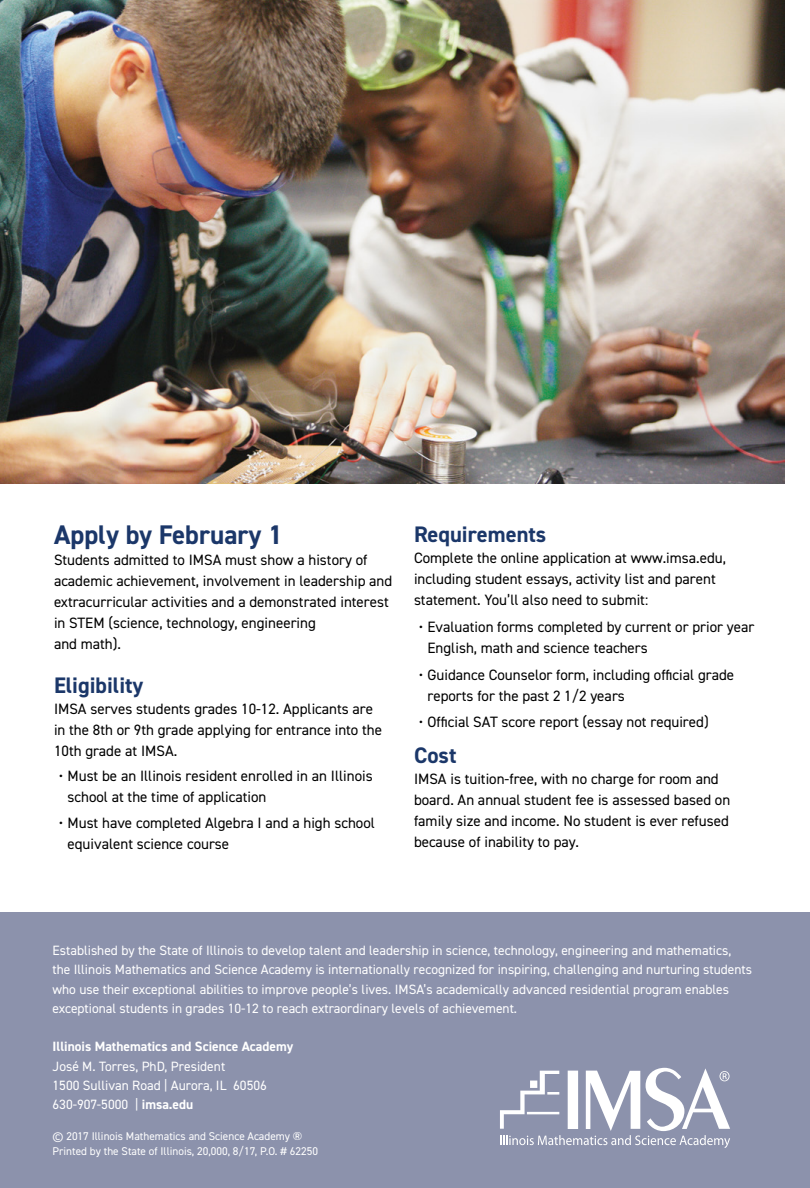
<style>
.page{position:relative;width:810px;height:1188px;background:#fff}
.page>*{position:absolute;margin:0;border:0;box-sizing:border-box;transform-origin:0 0}
.t1{font:700 27px "DIN2014";color:#1b3769}
.t2{font:700 22.5px "DIN2014";color:#1b3769}
.t3{font:15px/21px "DIN2014";color:#000}
.t4{font:13.5px/19.5px "DIN2014";color:#fff}
.t5{font:700 13.5px "DIN2014";color:#fff}
.t6{font:11.25px/15px "DIN2014";color:#fff}
.s1{font-weight:700}
.s2{font-family:"Raleway";font-weight:600}
</style>
<div class="page">
<div style="left:0;top:912px;width:810px;height:276px;background:#8c92ac"></div>
<img style="left:0;top:0;width:784px;height:484px">
<svg style="left:500px;top:1068px;width:230px;height:80px"></svg>
<h1 class="t1" style="left:54px;top:516px;width:230px">Apply by February 1</h1>
<p class="t3" style="left:54px;top:549px;width:340px">Students admitted to IMSA must show a history of academic achievement, involvement in leadership and extracurricular activities and a demonstrated interest in STEM (science, technology, engineering<br>and math).</p>
<h2 class="t2" style="left:54px;top:670px;width:91px">Eligibility</h2>
<p class="t3" style="left:54px;top:698px;width:330px">IMSA serves students grades 10-12. Applicants are in the 8th or 9th grade applying for entrance into the<br>10th grade at IMSA.</p>
<p class="t3" style="left:68px;top:765px;width:307px;text-indent:-9px">• Must be an Illinois resident enrolled in an Illinois school at the time of application</p>
<p class="t3" style="left:68px;top:812px;width:309px;text-indent:-9px">• Must have completed Algebra I and a high school equivalent science course</p>
<h2 class="t2" style="left:414px;top:520px;width:134px">Requirements</h2>
<p class="t3" style="left:414px;top:548px;width:313px">Complete the online application at www.imsa.edu, including student essays, activity list and parent statement. You’ll also need to submit:</p>
<p class="t3" style="left:428px;top:616px;width:328px;text-indent:-9px">• Evaluation forms completed by current or prior year<br>English, math and science teachers</p>
<p class="t3" style="left:428px;top:664px;width:308px;text-indent:-9px">• Guidance Counselor form, including official grade reports for the past 2 1/2 years</p>
<p class="t3" style="left:419px;top:711px;width:291px">• Official SAT score report (essay not required)</p>
<h2 class="t2" style="left:414px;top:740px;width:44px">Cost</h2>
<p class="t3" style="left:414px;top:768px;width:318px">IMSA is tuition-free, with no charge for room and board. An annual student fee is assessed based on family size and income. No student is ever refused because of inability to pay.</p>
<p class="t4" style="left:53px;top:940px;width:701px">Established by the State of Illinois to develop talent and leadership in science, technology, engineering and mathematics, the Illinois Mathematics and Science Academy is internationally recognized for inspiring, challenging and nurturing students who use their exceptional abilities to improve people’s lives. IMSA’s academically advanced residential program enables exceptional students in grades 10-12 to reach extraordinary levels of achievement.</p>
<p class="t5" style="left:53px;top:1037px;width:242px">Illinois Mathematics and Science Academy</p>
<p class="t4" style="left:53px;top:1056px;width:216px">José M. Torres, PhD, President<br>1500 Sullivan Road | Aurora, IL 60506<br>630-907-5000 | <span class="s1">imsa.edu</span></p>
<p class="t6" style="left:53px;top:1128px;width:267px">© 2017 Illinois Mathematics and Science Academy <span class="s2">®<br></span>Printed by the State of Illinois, 20,000, 8/17, P.O. # 62250</p>
</div>
